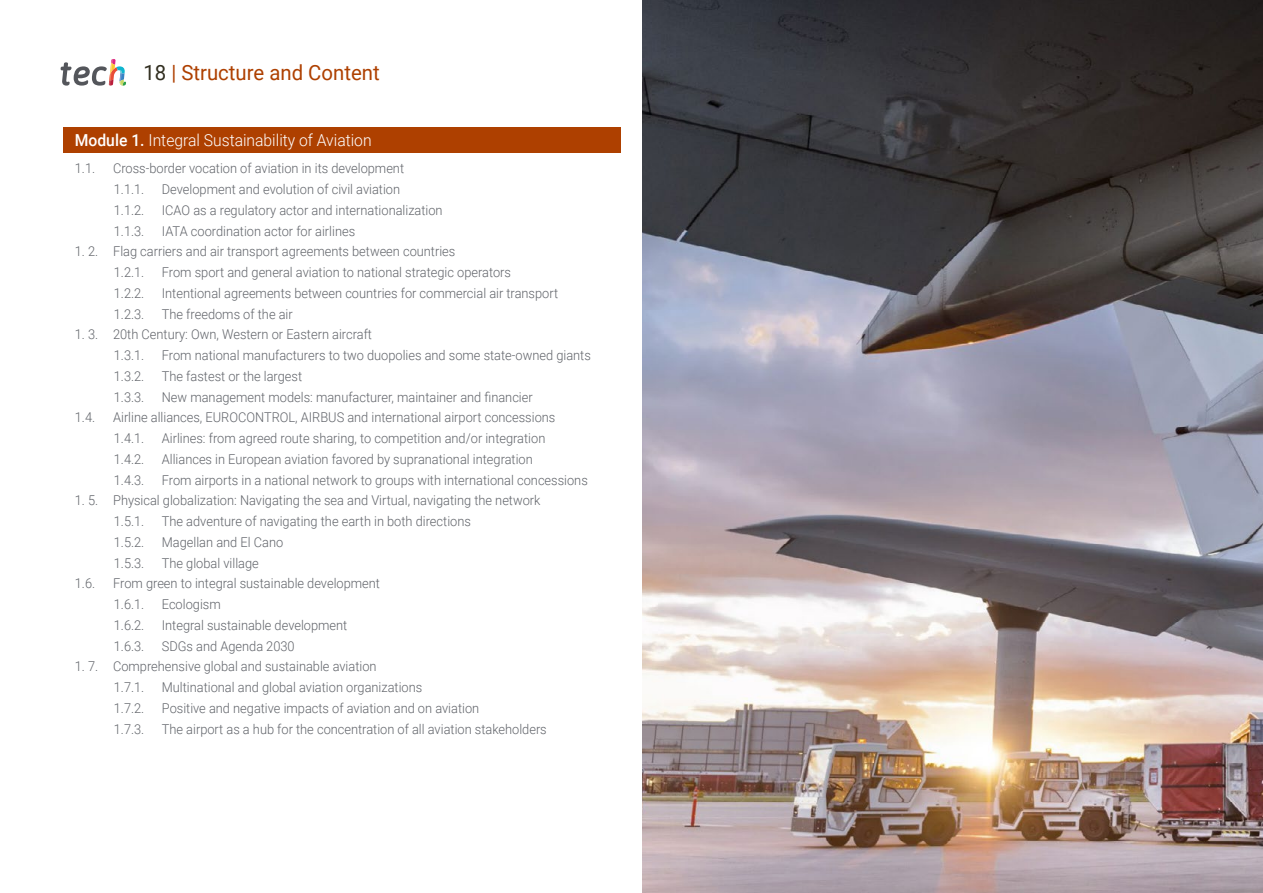
<style>
.page{position:relative;width:1263px;height:893px;background:#fff}
.page>*{position:absolute;margin:0;border:0;box-sizing:border-box;transform-origin:0 0}
.t1{font:21px "Roboto";color:#ae4000}
.t2{font:300 16.5px "Roboto";color:#fff;scale:.95 1}
.t3{font:300 13.5px/20.7px "Roboto";color:#61646a;scale:.95 1}
.s1{color:#312e20}
.s2{font-weight:500}
</style>
<div class="page">
<svg style="left:61px;top:59px;width:65px;height:27px"></svg>
<img style="left:642px;top:0;width:621px;height:893px">
<div style="left:64px;top:127px;width:557px;height:25px;background:#ae4000"></div>
<h1 class="t1" style="left:144px;top:57px;width:238px"><span class="s1">18</span> | Structure and Content</h1>
<p class="t2" style="left:75px;top:129px;width:314px"><span class="s2">Module 1.</span> Integral Sustainability of Aviation</p>
<p class="t3" style="left:75px;top:158px;width:23px">1.1.</p>
<p class="t3" style="left:113px;top:158px;width:308px">Cross-border vocation of aviation in its development<br>1.1.1.</p>
<p class="t3" style="left:162px;top:178px;width:252px">Development and evolution of civil aviation</p>
<p class="t3" style="left:114px;top:199px;width:34px">1.1.2.</p>
<p class="t3" style="left:162px;top:199px;width:297px">ICAO as a regulatory actor and internationalization</p>
<p class="t3" style="left:114px;top:220px;width:34px">1.1.3.</p>
<p class="t3" style="left:162px;top:220px;width:205px">IATA coordination actor for airlines</p>
<p class="t3" style="left:114px;top:241px;width:361px;text-indent:-39px">1. 2. Flag carriers and air transport agreements between countries<br>1.2.1.</p>
<p class="t3" style="left:162px;top:261px;width:369px">From sport and general aviation to national strategic operators</p>
<p class="t3" style="left:114px;top:282px;width:34px">1.2.2.</p>
<p class="t3" style="left:162px;top:282px;width:419px">Intentional agreements between countries for commercial air transport</p>
<p class="t3" style="left:114px;top:303px;width:34px">1.2.3.</p>
<p class="t3" style="left:162px;top:303px;width:139px">The freedoms of the air</p>
<p class="t3" style="left:114px;top:324px;width:273px;text-indent:-39px">1. 3. 20th Century: Own, Western or Eastern aircraft<br>1.3.1.</p>
<p class="t3" style="left:162px;top:344px;width:453px">From national manufacturers to two duopolies and some state-owned giants</p>
<p class="t3" style="left:114px;top:365px;width:34px">1.3.2.</p>
<p class="t3" style="left:162px;top:365px;width:149px">The fastest or the largest</p>
<p class="t3" style="left:114px;top:386px;width:34px">1.3.3.</p>
<p class="t3" style="left:162px;top:386px;width:392px">New management models: manufacturer, maintainer and financier</p>
<p class="t3" style="left:75px;top:407px;width:23px">1.4.</p>
<p class="t3" style="left:113px;top:407px;width:467px">Airline alliances, EUROCONTROL, AIRBUS and international airport concessions<br>1.4.1.</p>
<p class="t3" style="left:162px;top:427px;width:405px">Airlines: from agreed route sharing, to competition and/or integration</p>
<p class="t3" style="left:114px;top:448px;width:34px">1.4.2.</p>
<p class="t3" style="left:162px;top:448px;width:392px">Alliances in European aviation favored by supranational integration</p>
<p class="t3" style="left:114px;top:469px;width:34px">1.4.3.</p>
<p class="t3" style="left:162px;top:469px;width:450px">From airports in a national network to groups with international concessions</p>
<p class="t3" style="left:114px;top:490px;width:451px;text-indent:-39px">1. 5. Physical globalization: Navigating the sea and Virtual, navigating the network<br>1.5.1.</p>
<p class="t3" style="left:162px;top:510px;width:327px">The adventure of navigating the earth in both directions</p>
<p class="t3" style="left:114px;top:531px;width:34px">1.5.2.</p>
<p class="t3" style="left:162px;top:531px;width:129px">Magellan and El Cano</p>
<p class="t3" style="left:114px;top:552px;width:34px">1.5.3.</p>
<p class="t3" style="left:162px;top:552px;width:104px">The global village</p>
<p class="t3" style="left:75px;top:573px;width:23px">1.6.</p>
<p class="t3" style="left:113px;top:573px;width:282px">From green to integral sustainable development<br>1.6.1.</p>
<p class="t3" style="left:162px;top:593px;width:63px">Ecologism</p>
<p class="t3" style="left:114px;top:614px;width:34px">1.6.2.</p>
<p class="t3" style="left:162px;top:614px;width:197px">Integral sustainable development</p>
<p class="t3" style="left:114px;top:635px;width:34px">1.6.3.</p>
<p class="t3" style="left:162px;top:635px;width:141px">SDGs and Agenda 2030</p>
<p class="t3" style="left:114px;top:656px;width:278px;text-indent:-39px">1. 7. Comprehensive global and sustainable aviation<br>1.7.1.</p>
<p class="t3" style="left:162px;top:676px;width:276px">Multinational and global aviation organizations</p>
<p class="t3" style="left:114px;top:697px;width:34px">1.7.2.</p>
<p class="t3" style="left:162px;top:697px;width:336px">Positive and negative impacts of aviation and on aviation</p>
<p class="t3" style="left:114px;top:718px;width:34px">1.7.3.</p>
<p class="t3" style="left:162px;top:718px;width:407px">The airport as a hub for the concentration of all aviation stakeholders</p>
</div>
